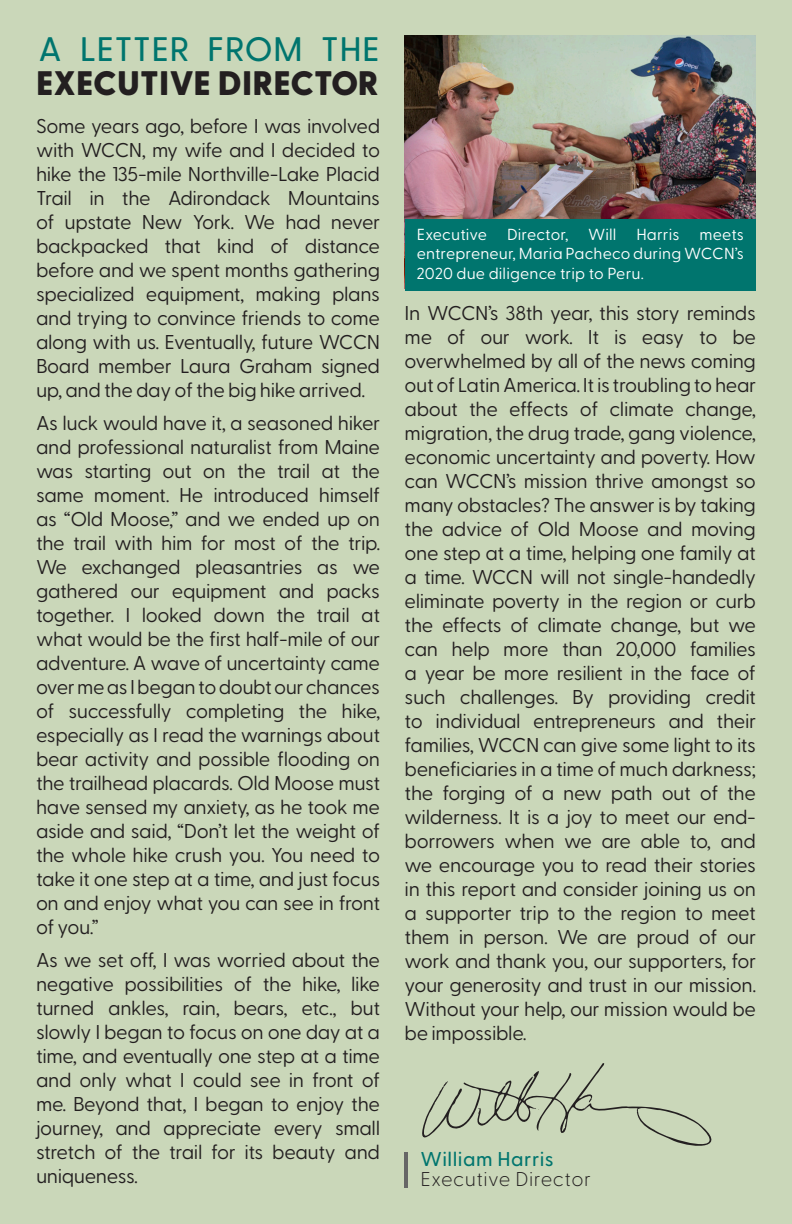
<style>
.page{position:relative;width:792px;height:1224px;background:#cad7b9}
.page>*{position:absolute;margin:0;border:0;box-sizing:border-box;transform-origin:0 0}
.t1{font:800 34px "Greycliff CF";letter-spacing:.01em;color:#231f20}
.t2{font:500 34px "Greycliff CF";letter-spacing:.01em;color:#00756e}
.t3{font:20px/24px "Greycliff CF";letter-spacing:-.02em;color:#231f20;text-align:justify}
.t4{font:200 20px "Greycliff CF";letter-spacing:.025em;color:#231f20}
.t5{font:500 20px "Greycliff CF";letter-spacing:.025em;color:#00756e}
.t6{font:16px/19.2px "Greycliff CF";letter-spacing:.01em;color:#fff;text-align:justify}
</style>
<div class="page">
<img style="left:405px;top:36px;width:350px;height:183px">
<div style="left:405px;top:219px;width:351px;height:71px;background:#00756e"></div>
<hr style="left:405px;top:1152px;width:3px;height:36px;background:#666">
<svg style="left:422px;top:1063px;width:290px;height:83px"></svg>
<p class="t2" style="left:39px;top:23px;width:343px">A LETTER FROM THE</p>
<p class="t1" style="left:36px;top:57px;width:344px">EXECUTIVE DIRECTOR</p>
<p class="t3" style="left:36px;top:113px;width:346px">Some years ago, before I was involved with WCCN, my wife and I decided to hike the 135-mile Northville-Lake Placid Trail in the Adirondack Mountains of upstate New York. We had never backpacked that kind of distance before and we spent months gathering specialized equipment, making plans and trying to convince friends to come along with us. Eventually, future WCCN Board member Laura Graham signed up, and the day of the big hike arrived.</p>
<p class="t3" style="left:36px;top:410px;width:346px">As luck would have it, a seasoned hiker and professional naturalist from Maine was starting out on the trail at the same moment. He introduced himself as “Old Moose,” and we ended up on the trail with him for most of the trip.<br>We exchanged pleasantries as we gathered our equipment and packs together. I looked down the trail at what would be the first half-mile of our adventure. A wave of uncertainty came over me as I began to doubt our chances of successfully completing the hike, especially as I read the warnings about bear activity and possible flooding on the trailhead placards. Old Moose must have sensed my anxiety, as he took me aside and said, “Don’t let the weight of the whole hike crush you. You need to take it one step at a time, and just focus on and enjoy what you can see in front of you.”</p>
<p class="t3" style="left:36px;top:947px;width:346px">As we set off, I was worried about the negative possibilities of the hike, like turned ankles, rain, bears, etc., but slowly I began to focus on one day at a time, and eventually one step at a time and only what I could see in front of me. Beyond that, I began to enjoy the journey, and appreciate every small stretch of the trail for its beauty and uniqueness.</p>
<p class="t6" style="left:417px;top:224px;width:329px">Executive Director, Will Harris meets entrepreneur, Maria Pacheco during WCCN’s 2020 due diligence trip to Peru.</p>
<p class="t3" style="left:405px;top:299px;width:353px">In WCCN’s 38th year, this story reminds me of our work. It is easy to be overwhelmed by all of the news coming out of Latin America. It is troubling to hear about the effects of climate change, migration, the drug trade, gang violence, economic uncertainty and poverty. How can WCCN’s mission thrive amongst so many obstacles? The answer is by taking the advice of Old Moose and moving one step at a time, helping one family at a time. WCCN will not single-handedly eliminate poverty in the region or curb the effects of climate change, but we can help more than 20,000 families a year be more resilient in the face of such challenges. By providing credit to individual entrepreneurs and their families, WCCN can give some light to its beneficiaries in a time of much darkness; the forging of a new path out of the wilderness. It is a joy to meet our end&shy;borrowers when we are able to, and we encourage you to read their stories in this report and consider joining us on a supporter trip to the region to meet them in person. We are proud of our work and thank you, our supporters, for your generosity and trust in our mission.<br>Without your help, our mission would be be impossible.</p>
<p class="t5" style="left:420px;top:1144px;width:135px">William Harris</p>
<p class="t4" style="left:420px;top:1165px;width:172px">Executive Director</p>
</div>
